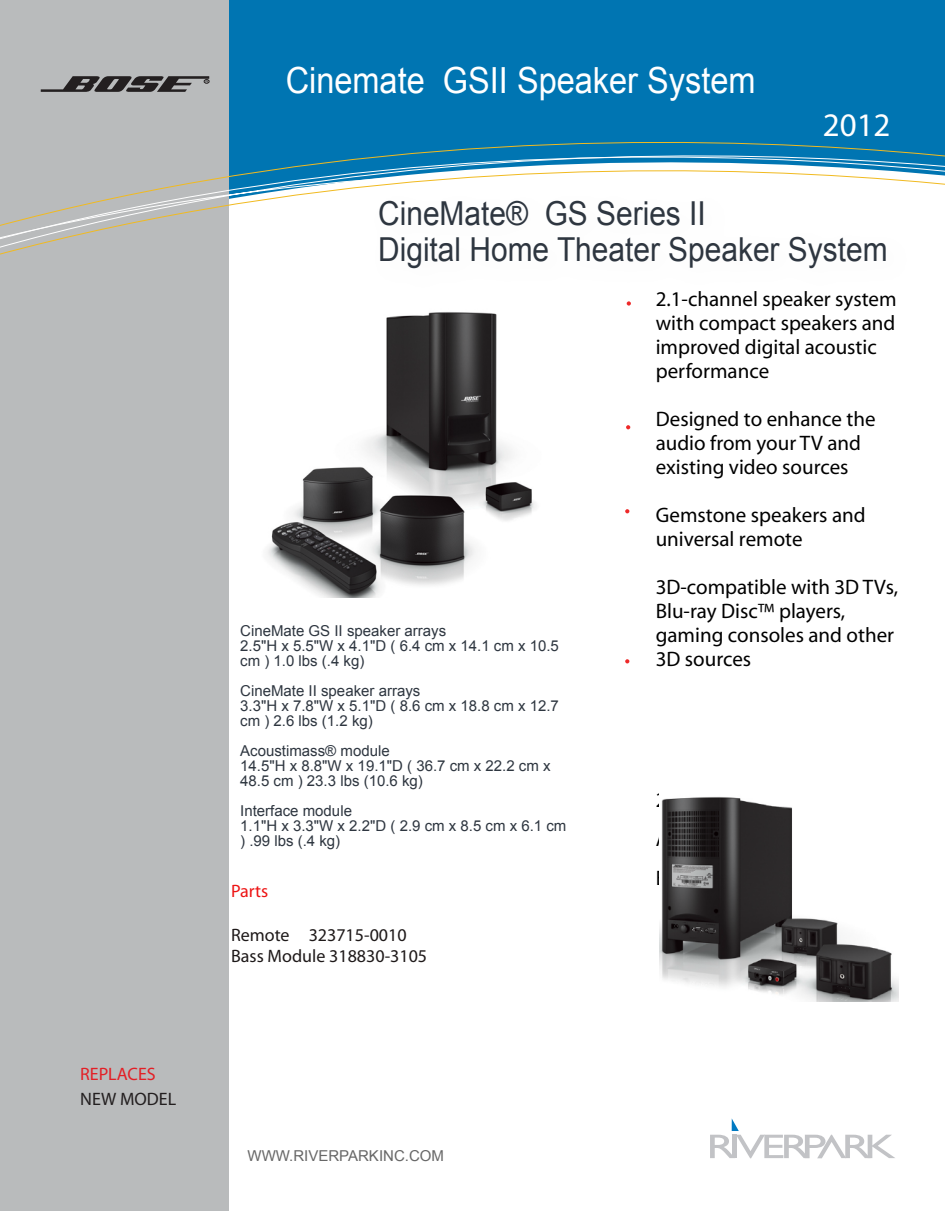
<style>
.page{position:relative;width:945px;height:1211px;background:#fff}
.page>*{position:absolute;margin:0;border:0;box-sizing:border-box;transform-origin:0 0}
.t1{font:36px "Arial";color:#fff;scale:.9 1}
.t2{font:33px/36px "Arial";color:#2e3640;scale:.91 1}
.t3{font:33px "Myriad";color:#fff}
.t4{font:21px/24px "Myriad";color:#000}
.t5{font:18px/21.6px "Myriad";color:#1e1919}
.t6{font:18px "Myriad";color:#e31f26}
.t7{font:18px "Myriad";color:#231f20}
.t8{font:18px "Myriad";color:#ed1414}
.t9{font:15px/15px "Arial";color:#2e3640}
.t10{font:15px "Arial";color:#676767}
</style>
<div class="page">
<div style="left:228px;top:0;width:717px;height:142px;background:#0075b2"></div>
<div style="left:0;top:0;width:228px;height:1210px;background:#b9bbbc"></div>
<svg style="left:0;top:142px;width:945px;height:117px"></svg>
<svg style="left:41px;top:76px;width:169px;height:16px"></svg>
<svg style="left:626px;top:425px;width:4px;height:4px"></svg>
<svg style="left:625px;top:509px;width:4px;height:4px"></svg>
<img style="left:659px;top:797px;width:239px;height:204px">
<svg style="left:625px;top:659px;width:4px;height:4px"></svg>
<img style="left:267px;top:312px;width:268px;height:285px">
<img style="left:363px;top:182px;width:555px;height:121px">
<svg style="left:710px;top:1118px;width:185px;height:40px"></svg>
<p class="t6" style="left:80px;top:1064px;width:77px">REPLACES</p>
<p class="t7" style="left:80px;top:1090px;width:98px">NEW MODEL</p>
<h1 class="t1" style="left:286px;top:56px;width:523px">Cinemate GSII Speaker System</h1>
<h2 class="t3" style="left:823px;top:109px;width:69px">2012</h2>
<h2 class="t2" style="left:378px;top:196px;width:561px">CineMate® GS Series II<br>Digital Home Theater Speaker System</h2>
<p class="t9" style="left:240px;top:623px;width:320px">CineMate GS II speaker arrays<br>2.5"H x 5.5"W x 4.1"D ( 6.4 cm x 14.1 cm x 10.5 cm ) 1.0 lbs (.4 kg)</p>
<p class="t9" style="left:240px;top:683px;width:320px">CineMate II speaker arrays<br>3.3"H x 7.8"W x 5.1"D ( 8.6 cm x 18.8 cm x 12.7 cm ) 2.6 lbs (1.2 kg)</p>
<p class="t9" style="left:240px;top:743px;width:312px">Acoustimass® module<br>14.5"H x 8.8"W x 19.1"D ( 36.7 cm x 22.2 cm x<br>48.5 cm ) 23.3 lbs (10.6 kg)</p>
<p class="t9" style="left:240px;top:803px;width:328px">Interface module<br>1.1"H x 3.3"W x 2.2"D ( 2.9 cm x 8.5 cm x 6.1 cm ) .99 lbs (.4 kg)</p>
<p class="t8" style="left:231px;top:882px;width:39px">Parts</p>
<p class="t5" style="left:231px;top:924px;width:197px">Remote 323715-0010<br>Bass Module 318830-3105</p>
<p class="t10" style="left:247px;top:1146px;width:198px">WWW.RIVERPARKINC.COM</p>
<h3 class="t4" style="left:656px;top:288px;width:242px">2.1-channel speaker system with compact speakers and improved digital acoustic performance</h3>
<h3 class="t4" style="left:656px;top:408px;width:221px">Designed to enhance the audio from your TV and existing video sources</h3>
<h3 class="t4" style="left:656px;top:504px;width:211px">Gemstone speakers and universal remote</h3>
<h3 class="t4" style="left:656px;top:576px;width:244px">3D-compatible with 3D TVs,<br>Blu-ray Disc™ players, gaming consoles and other<br>3D sources</h3>
</div>
